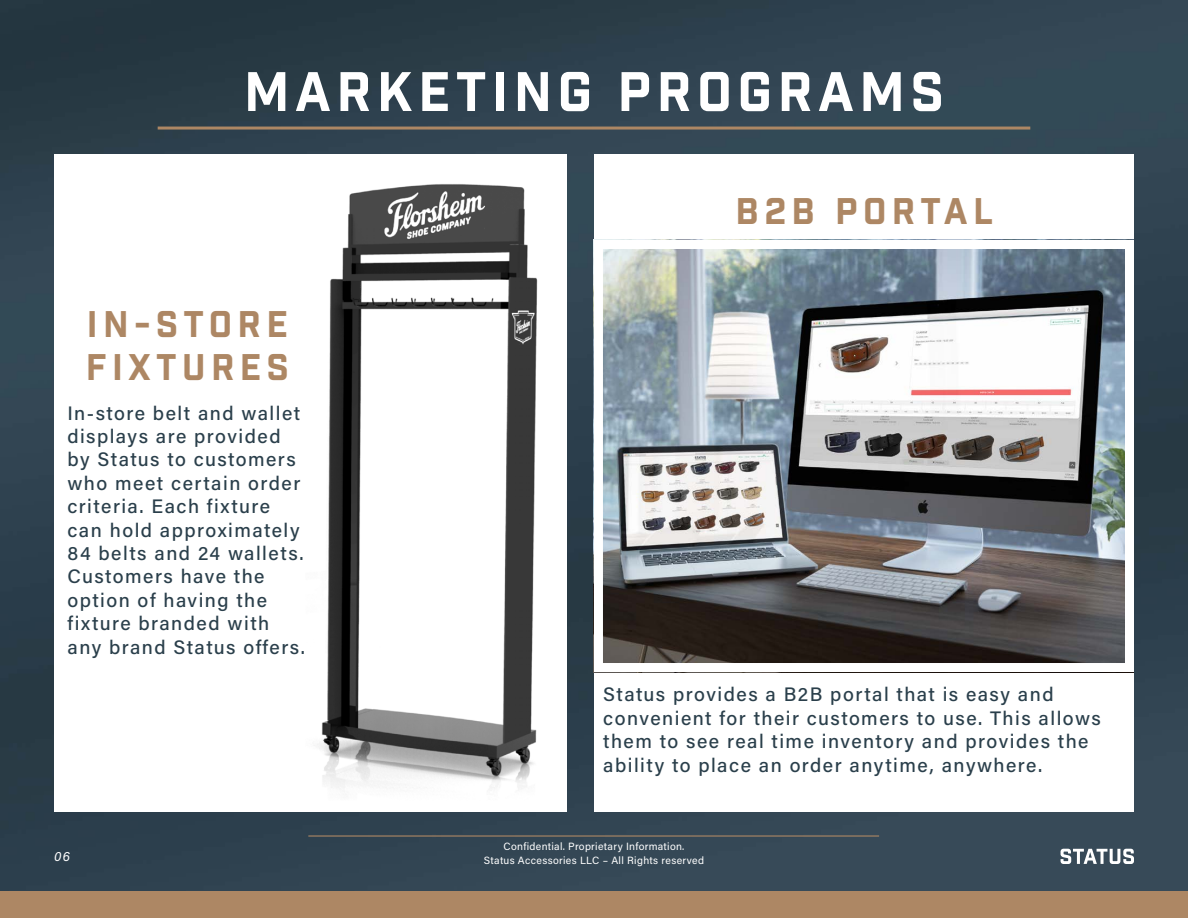
<style>
.page{position:relative;width:1188px;height:918px;background:#fff}
.page>*{position:absolute;margin:0;border:0;box-sizing:border-box;transform-origin:0 0}
.t1{font:54px "Industry Inc Base";letter-spacing:.1em;color:#fff}
.t2{font:36px/43.2px "Industry Inc Base";letter-spacing:.15em;color:#ad8764}
.t3{font:500 19.5px/23.4px "Acumin Pro";letter-spacing:.075em;color:#2a3f4b}
.t4{font:italic 13.5px "Acumin Pro";color:#fff}
.t5{font:10.5px "Acumin Pro";letter-spacing:.03em;color:#fff}
</style>
<div class="page">
<img style="left:0;top:0;width:1188px;height:892px">
<hr style="left:158px;top:127px;width:872px;height:3px;background:#ad8764">
<hr style="left:308px;top:835px;width:571px;height:2px;background:#ad8764">
<svg style="left:1061px;top:849px;width:73px;height:15px"></svg>
<div style="left:0;top:892px;width:1188px;height:26px;background:#ad8764"></div>
<div style="left:54px;top:154px;width:513px;height:658px;background:#fff"></div>
<div style="left:594px;top:154px;width:540px;height:658px;background:#fff"></div>
<img style="left:314px;top:184px;width:224px;height:605px">
<img style="left:604px;top:250px;width:520px;height:412px">
<h1 class="t1" style="left:244px;top:59px;width:702px">MARKETING PROGRAMS</h1>
<h2 class="t2" style="left:86px;top:304px;width:205px">IN-STORE<br>FIXTURES</h2>
<p class="t3" style="left:67px;top:400px;width:239px">In-store belt and wallet displays are provided by Status to customers who meet certain order criteria. Each fixture can hold approximately<br>84 belts and 24 wallets.<br>Customers have the option of having the fixture branded with any brand Status offers.</p>
<h2 class="t2" style="left:736px;top:192px;width:259px">B2B PORTAL</h2>
<p class="t3" style="left:603px;top:682px;width:499px">Status provides a B2B portal that is easy and convenient for their customers to use. This allows them to see real time inventory and provides the ability to place an order anytime, anywhere.</p>
<p class="t5" style="left:504px;top:839px;width:182px">Confidential. Proprietary Information.</p>
<p class="t4" style="left:54px;top:847px;width:18px">06</p>
<p class="t5" style="left:484px;top:853px;width:222px">Status Accessories LLC – All Rights reserved</p>
</div>
